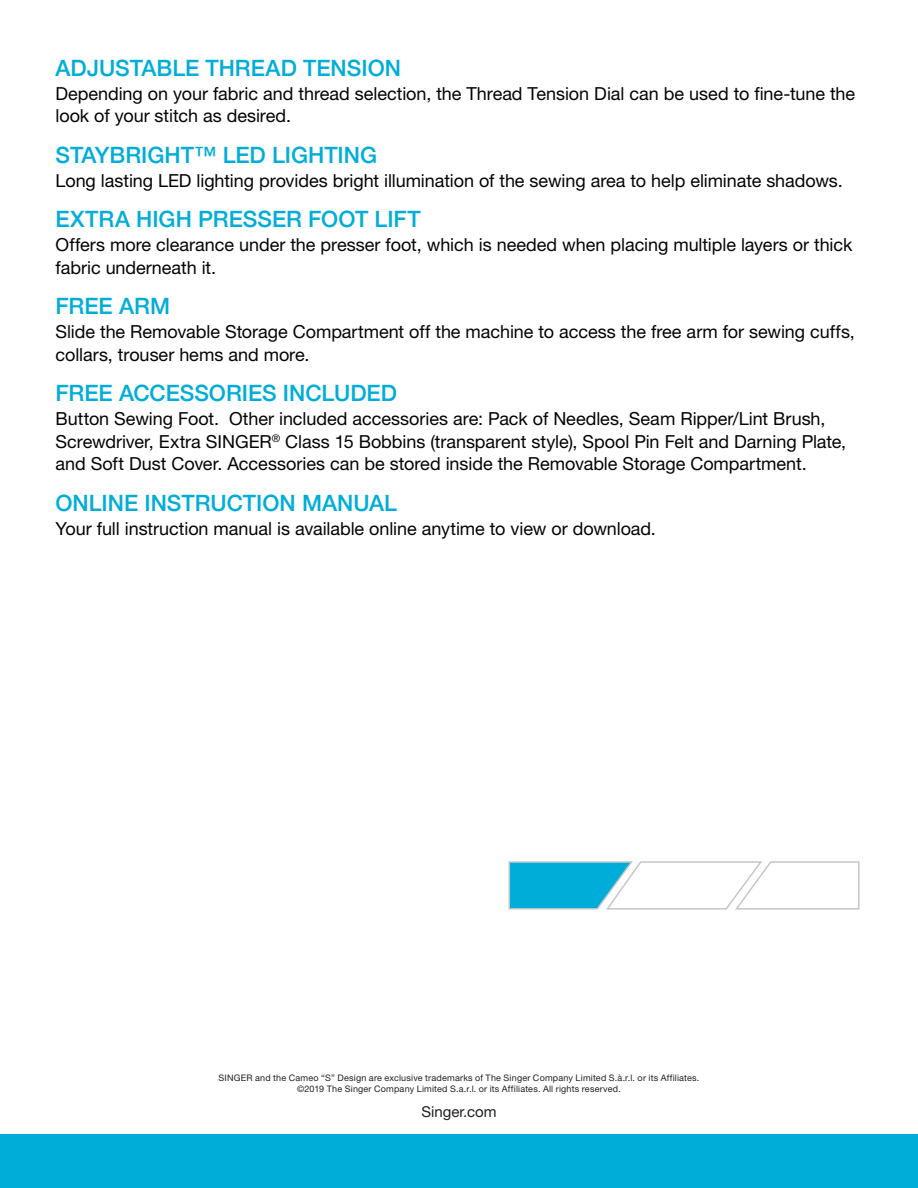
<style>
.page{position:relative;width:918px;height:1188px;background:#fff}
.page>*{position:absolute;margin:0;border:0;box-sizing:border-box;transform-origin:0 0}
.t1{font:500 22.5px "Helvetica Neue";color:#00add8}
.t2{font:18px/22.5px "Helvetica Neue";letter-spacing:-.005em;color:#040503}
.t3{font:15px "Helvetica Neue";color:#231f20}
.t4{font:9px/10.8px "Helvetica Neue";letter-spacing:.02em;color:#231f20;text-align:center}
</style>
<div class="page">
<div style="left:0;top:1134px;width:918px;height:54px;background:#00add8"></div>
<svg style="left:508px;top:861px;width:352px;height:49px"></svg>
<p class="t1" style="left:56px;top:50px;width:347px">ADJUSTABLE THREAD TENSION</p>
<p class="t2" style="left:56px;top:82px;width:801px">Depending on your fabric and thread selection, the Thread Tension Dial can be used to fine-tune the look of your stitch as desired.</p>
<p class="t1" style="left:56px;top:137px;width:323px">STAYBRIGHT™ LED LIGHTING</p>
<p class="t2" style="left:56px;top:169px;width:789px">Long lasting LED lighting provides bright illumination of the sewing area to help eliminate shadows.</p>
<p class="t1" style="left:56px;top:201px;width:367px">EXTRA HIGH PRESSER FOOT LIFT</p>
<p class="t2" style="left:56px;top:234px;width:798px">Offers more clearance under the presser foot, which is needed when placing multiple layers or thick fabric underneath it.</p>
<p class="t1" style="left:56px;top:288px;width:116px">FREE ARM</p>
<p class="t2" style="left:56px;top:321px;width:801px">Slide the Removable Storage Compartment off the machine to access the free arm for sewing cuffs, collars, trouser hems and more.</p>
<p class="t1" style="left:56px;top:375px;width:343px">FREE ACCESSORIES INCLUDED</p>
<p class="t2" style="left:56px;top:408px;width:792px">Button Sewing Foot. Other included accessories are: Pack of Needles, Seam Ripper/Lint Brush,<br>Screwdriver, Extra SINGER<sup>®</sup> Class 15 Bobbins (transparent style), Spool Pin Felt and Darning Plate, and Soft Dust Cover. Accessories can be stored inside the Removable Storage Compartment.</p>
<p class="t1" style="left:56px;top:485px;width:343px">ONLINE INSTRUCTION MANUAL</p>
<p class="t2" style="left:56px;top:517px;width:602px">Your full instruction manual is available online anytime to view or download.</p>
<p class="t4" style="left:219px;top:1073px;width:482px">SINGER and the Cameo “S” Design are exclusive trademarks of The Singer Company Limited S.à.r.l. or its Affiliates. ©2019 The Singer Company Limited S.a.r.l. or its Affiliates. All rights reserved.</p>
<p class="t3" style="left:421px;top:1103px;width:77px">Singer.com</p>
</div>
